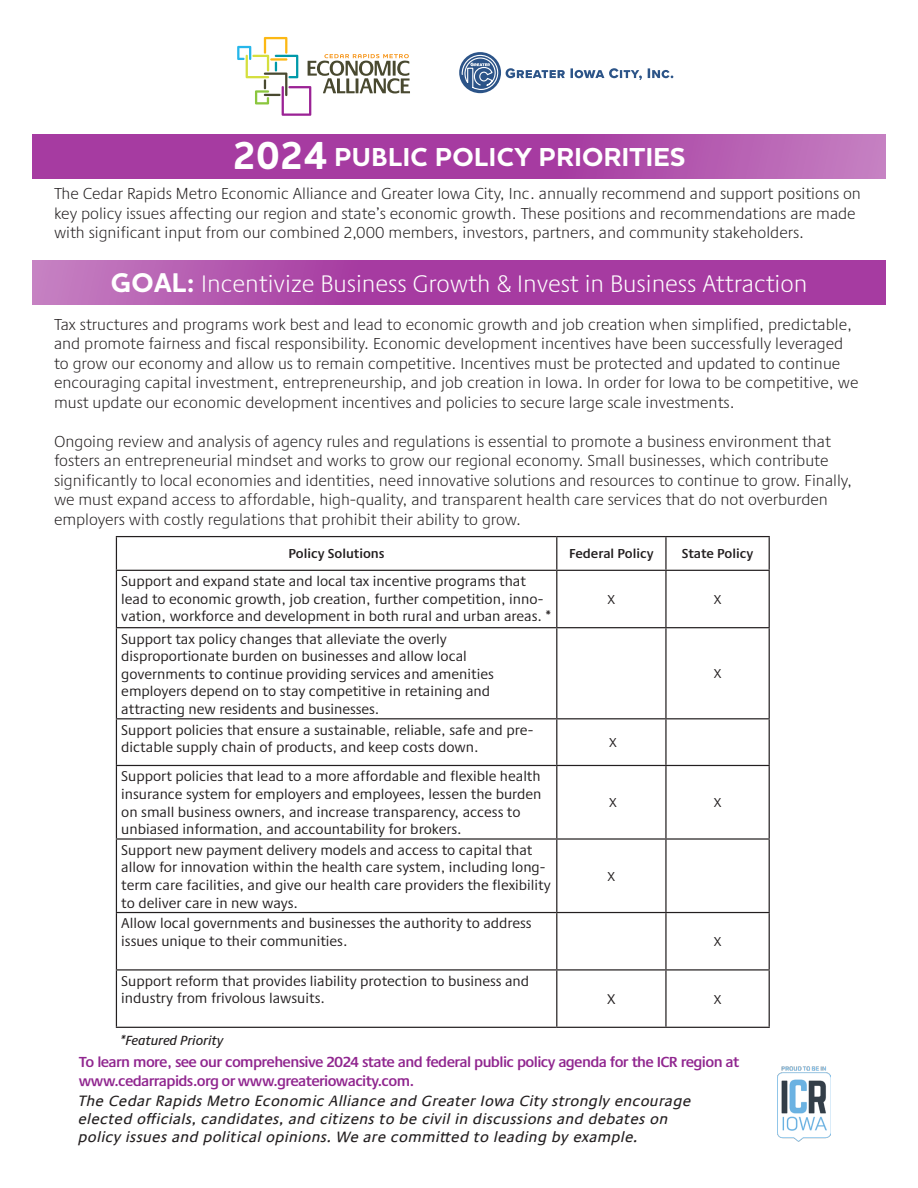
<style>
.page{position:relative;width:918px;height:1188px;background:#fff}
.page>*{position:absolute;margin:0;border:0;box-sizing:border-box;transform-origin:0 0}
.t1{font:700 26.4px "Houschka Pro";letter-spacing:.015em;color:#fff}
.t2{font:300 24.9px "Praxis Next";color:#fff}
.t3{font:300 16.5px/19.5px "Praxis Next";color:#231f20}
.t4{font:italic 15.15px/18.1px "Praxis Com";letter-spacing:.03em;color:#231f20}
.t5{font:600 15.15px/18.1px "Praxis Next";letter-spacing:-.04em;color:#90268f}
.t6{font:14.7px/17.5px "Praxis Next";color:#231f20}
.t7{font:italic 500 13.8px "Praxis Next";color:#231f20}
.t8{font:600 13.5px "Praxis Next";color:#231f20}
.t9{font:13.5px "Praxis Next";color:#231f20}
.s1{font-size:39.6px}
.s2{font-family:"Houschka Pro";font-weight:700;font-size:27.45px}
</style>
<div class="page">
<svg style="left:32px;top:135px;width:854px;height:44px;background:#ac48a7"></svg>
<svg style="left:32px;top:261px;width:854px;height:44px;background:#ac48a7"></svg>
<img style="left:778px;top:1066px;width:52px;height:76px">
<svg style="left:459px;top:52px;width:42px;height:41px"></svg>
<svg style="left:461px;top:55px;width:37px;height:35px"></svg>
<svg style="left:506px;top:68px;width:167px;height:12px"></svg>
<svg style="left:237px;top:37px;width:173px;height:79px"></svg>
<hr style="left:116px;top:536px;width:441px;height:1px;background:#231f20">
<hr style="left:116px;top:537px;width:1px;height:33px;background:#231f20">
<hr style="left:557px;top:536px;width:109px;height:1px;background:#231f20">
<hr style="left:556px;top:537px;width:1px;height:33px;background:#231f20">
<hr style="left:666px;top:536px;width:104px;height:1px;background:#231f20">
<hr style="left:665px;top:537px;width:2px;height:33px;background:#231f20">
<hr style="left:769px;top:537px;width:1px;height:33px;background:#231f20">
<hr style="left:116px;top:570px;width:441px;height:1px;background:#231f20">
<hr style="left:116px;top:571px;width:1px;height:56px;background:#231f20">
<hr style="left:557px;top:570px;width:109px;height:1px;background:#231f20">
<hr style="left:556px;top:571px;width:1px;height:56px;background:#231f20">
<hr style="left:666px;top:570px;width:104px;height:1px;background:#231f20">
<hr style="left:665px;top:571px;width:2px;height:56px;background:#231f20">
<hr style="left:769px;top:571px;width:1px;height:56px;background:#231f20">
<hr style="left:116px;top:627px;width:441px;height:1px;background:#231f20">
<hr style="left:116px;top:628px;width:1px;height:90px;background:#231f20">
<hr style="left:557px;top:627px;width:109px;height:1px;background:#231f20">
<hr style="left:556px;top:628px;width:1px;height:90px;background:#231f20">
<hr style="left:666px;top:627px;width:104px;height:1px;background:#231f20">
<hr style="left:665px;top:628px;width:2px;height:90px;background:#231f20">
<hr style="left:769px;top:628px;width:1px;height:90px;background:#231f20">
<hr style="left:116px;top:718px;width:441px;height:1px;background:#231f20">
<hr style="left:116px;top:719px;width:1px;height:46px;background:#231f20">
<hr style="left:557px;top:718px;width:109px;height:1px;background:#231f20">
<hr style="left:556px;top:719px;width:1px;height:46px;background:#231f20">
<hr style="left:666px;top:718px;width:104px;height:1px;background:#231f20">
<hr style="left:665px;top:719px;width:2px;height:46px;background:#231f20">
<hr style="left:769px;top:719px;width:1px;height:46px;background:#231f20">
<hr style="left:116px;top:765px;width:441px;height:1px;background:#231f20">
<hr style="left:116px;top:766px;width:1px;height:72px;background:#231f20">
<hr style="left:557px;top:765px;width:109px;height:1px;background:#231f20">
<hr style="left:556px;top:766px;width:1px;height:72px;background:#231f20">
<hr style="left:666px;top:765px;width:104px;height:1px;background:#231f20">
<hr style="left:665px;top:766px;width:2px;height:72px;background:#231f20">
<hr style="left:769px;top:766px;width:1px;height:72px;background:#231f20">
<hr style="left:116px;top:838px;width:441px;height:2px;background:#231f20">
<hr style="left:116px;top:840px;width:1px;height:72px;background:#231f20">
<hr style="left:557px;top:838px;width:109px;height:2px;background:#231f20">
<hr style="left:556px;top:840px;width:1px;height:72px;background:#231f20">
<hr style="left:666px;top:838px;width:104px;height:2px;background:#231f20">
<hr style="left:665px;top:840px;width:2px;height:72px;background:#231f20">
<hr style="left:769px;top:840px;width:1px;height:72px;background:#231f20">
<hr style="left:116px;top:912px;width:441px;height:1px;background:#231f20">
<hr style="left:116px;top:913px;width:1px;height:56px;background:#231f20">
<hr style="left:557px;top:912px;width:109px;height:1px;background:#231f20">
<hr style="left:556px;top:913px;width:1px;height:56px;background:#231f20">
<hr style="left:666px;top:912px;width:104px;height:1px;background:#231f20">
<hr style="left:665px;top:913px;width:2px;height:56px;background:#231f20">
<hr style="left:769px;top:913px;width:1px;height:56px;background:#231f20">
<hr style="left:116px;top:969px;width:441px;height:2px;background:#231f20">
<hr style="left:116px;top:971px;width:1px;height:56px;background:#231f20">
<hr style="left:557px;top:969px;width:109px;height:2px;background:#231f20">
<hr style="left:556px;top:971px;width:1px;height:56px;background:#231f20">
<hr style="left:666px;top:969px;width:104px;height:2px;background:#231f20">
<hr style="left:665px;top:971px;width:2px;height:56px;background:#231f20">
<hr style="left:769px;top:971px;width:1px;height:56px;background:#231f20">
<hr style="left:116px;top:1027px;width:441px;height:1px;background:#231f20">
<hr style="left:557px;top:1027px;width:109px;height:1px;background:#231f20">
<hr style="left:666px;top:1027px;width:104px;height:1px;background:#231f20">
<p class="t1" style="left:232px;top:139px;width:455px"><span class="s1">2024</span> PUBLIC POLICY PRIORITIES</p>
<p class="t3" style="left:54px;top:183px;width:809px">The Cedar Rapids Metro Economic Alliance and Greater Iowa City, Inc. annually recommend and support positions on key policy issues affecting our region and state’s economic growth. These positions and recommendations are made with significant input from our combined 2,000 members, investors, partners, and community stakeholders.</p>
<p class="t2" style="left:111px;top:265px;width:698px"><span class="s2">GOAL:</span> Incentivize Business Growth &amp; Invest in Business Attraction</p>
<p class="t3" style="left:54px;top:314px;width:806px">Tax structures and programs work best and lead to economic growth and job creation when simplified, predictable, and promote fairness and fiscal responsibility. Economic development incentives have been successfully leveraged to grow our economy and allow us to remain competitive. Incentives must be protected and updated to continue encouraging capital investment, entrepreneurship, and job creation in Iowa. In order for Iowa to be competitive, we must update our economic development incentives and policies to secure large scale investments.</p>
<p class="t3" style="left:54px;top:431px;width:800px">Ongoing review and analysis of agency rules and regulations is essential to promote a business environment that fosters an entrepreneurial mindset and works to grow our regional economy. Small businesses, which contribute significantly to local economies and identities, need innovative solutions and resources to continue to grow. Finally, we must expand access to affordable, high-quality, and transparent health care services that do not overburden employers with costly regulations that prohibit their ability to grow.</p>
<p class="t8" style="left:289px;top:543px;width:97px">Policy Solutions</p>
<p class="t8" style="left:569px;top:543px;width:86px">Federal Policy</p>
<p class="t8" style="left:682px;top:543px;width:73px">State Policy</p>
<p class="t6" style="left:121px;top:572px;width:431px">Support and expand state and local tax incentive programs that lead to economic growth, job creation, further competition, inno&shy;vation, workforce and development in both rural and urban areas. *</p>
<p class="t9" style="left:608px;top:589px;width:9px">X</p>
<p class="t9" style="left:714px;top:589px;width:9px">X</p>
<p class="t6" style="left:121px;top:629px;width:374px">Support tax policy changes that alleviate the overly disproportionate burden on businesses and allow local governments to continue providing services and amenities employers depend on to stay competitive in retaining and attracting new residents and businesses.</p>
<p class="t6" style="left:121px;top:721px;width:414px">Support policies that ensure a sustainable, reliable, safe and pre&shy;dictable supply chain of products, and keep costs down.</p>
<p class="t6" style="left:121px;top:767px;width:422px">Support policies that lead to a more affordable and flexible health insurance system for employers and employees, lessen the burden on small business owners, and increase transparency, access to unbiased information, and accountability for brokers.</p>
<p class="t6" style="left:121px;top:841px;width:431px">Support new payment delivery models and access to capital that allow for innovation within the health care system, including long&shy;term care facilities, and give our health care providers the flexibility to deliver care in new ways.</p>
<p class="t6" style="left:121px;top:914px;width:412px">Allow local governments and businesses the authority to address issues unique to their communities.</p>
<p class="t6" style="left:121px;top:972px;width:409px">Support reform that provides liability protection to business and industry from frivolous lawsuits.</p>
<p class="t7" style="left:120px;top:1030px;width:105px">*Featured Priority</p>
<p class="t9" style="left:609px;top:732px;width:9px">X</p>
<p class="t9" style="left:714px;top:664px;width:9px">X</p>
<p class="t9" style="left:609px;top:793px;width:9px">X</p>
<p class="t9" style="left:714px;top:793px;width:9px">X</p>
<p class="t9" style="left:608px;top:866px;width:9px">X</p>
<p class="t9" style="left:714px;top:932px;width:9px">X</p>
<p class="t6" style="left:607px;top:990px;width:10px">X</p>
<p class="t9" style="left:714px;top:989px;width:9px">X</p>
<p class="t5" style="left:79px;top:1053px;width:662px">To learn more, see our comprehensive 2024 state and federal public policy agenda for the ICR region at www.cedarrapids.org or www.greateriowacity.com.</p>
<p class="t4" style="left:79px;top:1092px;width:614px">The Cedar Rapids Metro Economic Alliance and Greater Iowa City strongly encourage elected officials, candidates, and citizens to be civil in discussions and debates on policy issues and political opinions. We are committed to leading by example.</p>
</div>
